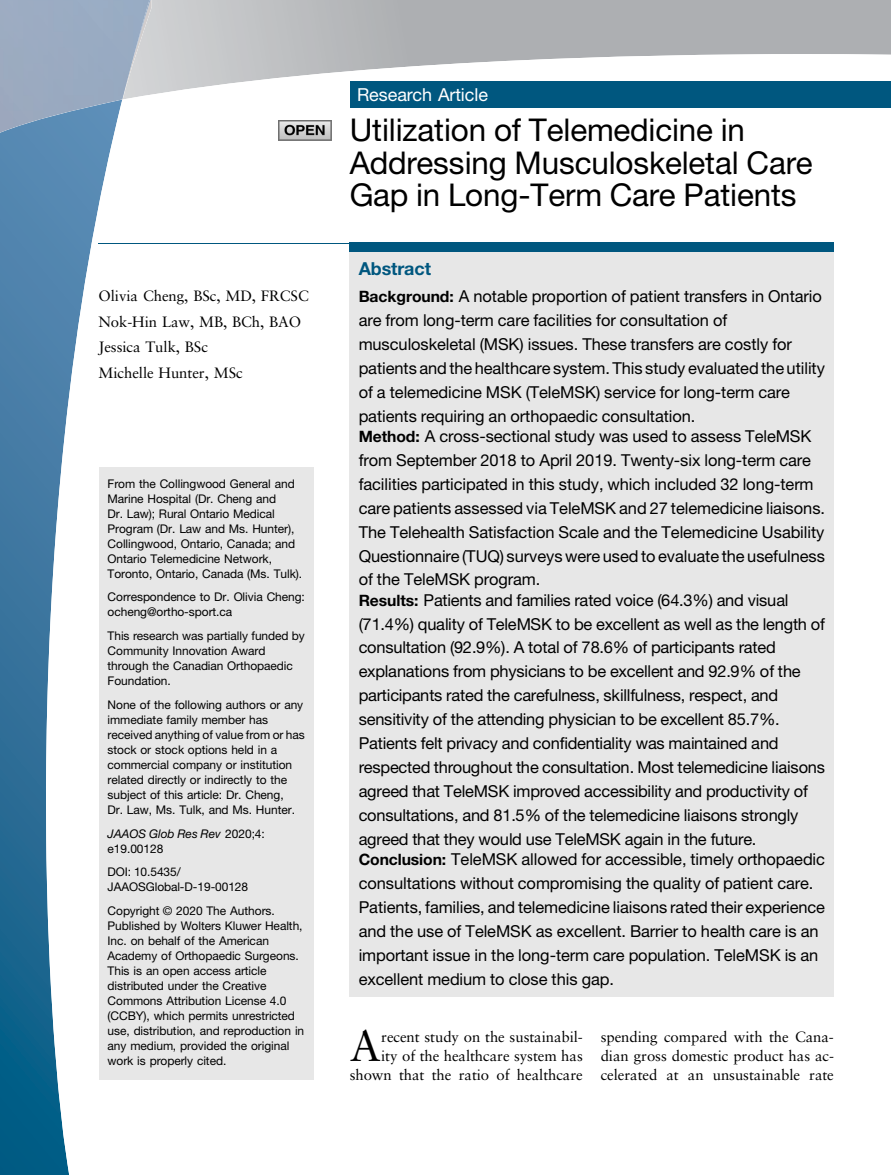
<style>
.page{position:relative;width:891px;height:1175px;background:#fff}
.page>*{position:absolute;margin:0;border:0;box-sizing:border-box;transform-origin:0 0}
.t1{font:43.35px "Adv O Tece 49054";color:#000}
.t2{font:31.35px/32.8px "Adv OT7 fe 89 a 09";color:#000}
.t3{font:18px "Adv OT7 fe 89 a 09";color:#fff}
.t4{font:18px "Adv O Td 1 f 5 cc 91.B";color:#00577f}
.t5{font:16.5px/23.9px "Adv OT7 fe 89 a 09";color:#000}
.t6{font:15px/18.8px "Adv O Tece 49054";color:#000;text-align:right}
.t7{font:12px/15px "Adv OT7 fe 89 a 09";color:#000}
.t8{font:12px "Adv O Tc 4 f 305 bd.I";color:#000}
.s1{font-family:"Adv OT7 fe 89 a 09"}
.s2{font-family:"Adv O Td 1 f 5 cc 91.B";font-size:15.75px}
</style>
<div class="page">
<svg style="left:152px;top:0;width:739px;height:95px"></svg>
<svg style="left:0;top:133px;width:122px;height:1041px"></svg>
<img style="left:151px;top:0;width:1px;height:95px">
<img style="left:0;top:0;width:122px;height:133px">
<img style="left:118px;top:0;width:33px;height:100px">
<div style="left:350px;top:248px;width:484px;height:745px;background:#e7e7e7"></div>
<div style="left:350px;top:242px;width:484px;height:9px;background:#00577f"></div>
<hr style="left:350px;top:993px;width:484px;height:3px;background:#e7e7e7">
<div style="left:350px;top:81px;width:541px;height:27px;background:#00577f"></div>
<hr style="left:99px;top:243px;width:735px;height:1px;background:#00577f">
<div style="left:108px;top:473px;width:197px;height:591px;background:#e7e7e7"></div>
<div style="left:305px;top:467px;width:9px;height:612px;background:#e7e7e7"></div>
<div style="left:99px;top:467px;width:9px;height:612px;background:#e7e7e7"></div>
<div style="left:108px;top:1064px;width:197px;height:15px;background:#e7e7e7"></div>
<div style="left:108px;top:467px;width:197px;height:6px;background:#e7e7e7"></div>
<img style="left:278px;top:120px;width:53px;height:21px">
<p class="t6" style="left:99px;top:285px;width:212px;line-height:25.3px;text-align:left">Olivia Cheng, BSc, MD, FRCSC<br>Nok-Hin Law, MB, BCh, BAO<br>Jessica Tulk, BSc<br>Michelle Hunter, MSc</p>
<p class="t7" style="left:108px;top:477px;width:196px">From the Collingwood General and Marine Hospital (Dr. Cheng and<br>Dr. Law); Rural Ontario Medical Program (Dr. Law and Ms. Hunter), Collingwood, Ontario, Canada; and Ontario Telemedicine Network, Toronto, Ontario, Canada (Ms. Tulk).</p>
<p class="t7" style="left:108px;top:591px;width:199px">Correspondence to Dr. Olivia Cheng: ocheng@ortho-sport.ca</p>
<p class="t7" style="left:108px;top:629px;width:199px">This research was partially funded by<br>Community Innovation Award through the Canadian Orthopaedic<br>Foundation.</p>
<p class="t7" style="left:108px;top:698px;width:199px">None of the following authors or any immediate family member has received anything of value from or has stock or stock options held in a commercial company or institution related directly or indirectly to the subject of this article: Dr. Cheng,<br>Dr. Law, Ms. Tulk, and Ms. Hunter.</p>
<p class="t8" style="left:108px;top:829px;width:158px">JAAOS Glob Res Rev <span class="s1">2020;4:</span></p>
<p class="t7" style="left:108px;top:837px;width:75px;line-height:23.9px">e19.00128<br>DOI: 10.5435/</p>
<p class="t7" style="left:108px;top:876px;width:169px;line-height:23.9px">JAAOSGlobal-D-19-00128<br>Copyright © 2020 The Authors.</p>
<p class="t7" style="left:108px;top:919px;width:198px">Published by Wolters Kluwer Health,<br>Inc. on behalf of the American<br>Academy of Orthopaedic Surgeons.<br>This is an open access article distributed under the Creative<br>Commons Attribution License 4.0 (CCBY), which permits unrestricted use, distribution, and reproduction in any medium, provided the original work is properly cited.</p>
<p class="t3" style="left:357px;top:88px;width:132px">Research Article</p>
<h2 class="t2" style="left:350px;top:116px;width:464px">Utilization of Telemedicine in<br>Addressing Musculoskeletal Care<br>Gap in Long-Term Care Patients</h2>
<p class="t4" style="left:359px;top:262px;width:74px">Abstract</p>
<p class="t5" style="left:359px;top:286px;width:468px"><span class="s2">Background:</span> A notable proportion of patient transfers in Ontario are from long-term care facilities for consultation of musculoskeletal (MSK) issues. These transfers are costly for patients and the healthcare system. This study evaluated the utility of a telemedicine MSK (TeleMSK) service for long-term care patients requiring an orthopaedic consultation.</p>
<p class="t5" style="left:359px;top:426px;width:468px"><span class="s2">Method:</span> A cross-sectional study was used to assess TeleMSK from September 2018 to April 2019. Twenty-six long-term care facilities participated in this study, which included 32 long-term care patients assessed via TeleMSK and 27 telemedicine liaisons.<br>The Telehealth Satisfaction Scale and the Telemedicine Usability Questionnaire (TUQ) surveys were used to evaluate the usefulness of the TeleMSK program.</p>
<p class="t5" style="left:359px;top:589px;width:468px"><span class="s2">Results:</span> Patients and families rated voice (64.3%) and visual (71.4%) quality of TeleMSK to be excellent as well as the length of consultation (92.9%). A total of 78.6% of participants rated explanations from physicians to be excellent and 92.9% of the participants rated the carefulness, skillfulness, respect, and sensitivity of the attending physician to be excellent 85.7%.<br>Patients felt privacy and confidentiality was maintained and respected throughout the consultation. Most telemedicine liaisons agreed that TeleMSK improved accessibility and productivity of consultations, and 81.5% of the telemedicine liaisons strongly agreed that they would use TeleMSK again in the future.</p>
<p class="t5" style="left:359px;top:849px;width:468px"><span class="s2">Conclusion:</span> TeleMSK allowed for accessible, timely orthopaedic consultations without compromising the quality of patient care.<br>Patients, families, and telemedicine liaisons rated their experience and the use of TeleMSK as excellent. Barrier to health care is an important issue in the long-term care population. TeleMSK is an excellent medium to close this gap.</p>
<h1 class="t1" style="left:350px;top:1027px;width:33px">A</h1>
<p class="t6" style="left:350px;top:1029px;width:235px">recent study on the sustainabil-<br>ity of the healthcare system has shown that the ratio of healthcare</p>
<p class="t6" style="left:601px;top:1029px;width:235px;text-align:justify">spending compared with the Cana&shy;dian gross domestic product has ac&shy;celerated at an unsustainable rate</p>
</div>
